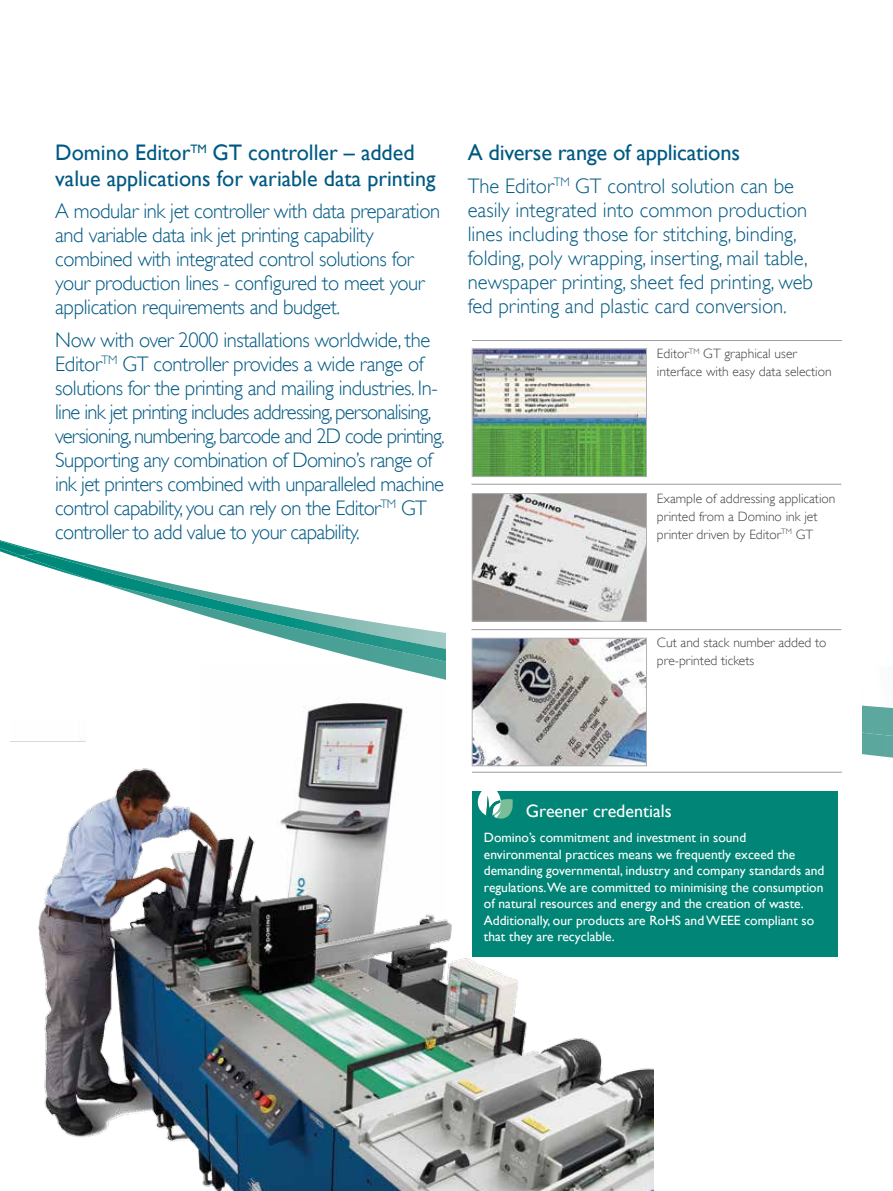
<style>
.page{position:relative;width:893px;height:1191px;background:#fff}
.page>*{position:absolute;margin:0;border:0;box-sizing:border-box;transform-origin:0 0}
.t1{font:22.5px/25.5px "Gill Sans";color:#005983}
.t2{font:300 21px/24px "Gill Sans";letter-spacing:-.02em;color:#005983}
.t3{font:300 21px/24px "Gill Sans";color:#005983}
.t4{font:18px "Gill Sans";color:#fff}
.t5{font:13.5px/16.5px "Gill Sans";color:#fff}
.t6{font:300 13.5px/18px "Gill Sans";color:#414042}
</style>
<div class="page">
<img style="left:0;top:541px;width:41px;height:15px">
<img style="left:21px;top:553px;width:872px;height:183px">
<div style="left:446px;top:563px;width:416px;height:628px;background:#fff"></div>
<hr style="left:471px;top:484px;width:370px;height:1px;background:#000">
<hr style="left:471px;top:629px;width:370px;height:1px;background:#000">
<img style="left:474px;top:351px;width:171px;height:124px">
<div style="left:472px;top:349px;width:175px;height:128px;border:1px solid #afb1b4"></div>
<img style="left:474px;top:495px;width:171px;height:124px">
<div style="left:472px;top:493px;width:175px;height:128px;border:1px solid #afb1b4"></div>
<img style="left:474px;top:640px;width:171px;height:79px">
<div style="left:472px;top:638px;width:175px;height:128px;border:1px solid #afb1b4"></div>
<hr style="left:472px;top:340px;width:370px;height:1px;background:#000">
<hr style="left:472px;top:772px;width:370px;height:1px;background:#000">
<img style="left:11px;top:719px;width:643px;height:472px">
<div style="left:472px;top:790px;width:366px;height:166px;background:#008576"></div>
<svg style="left:478px;top:783px;width:37px;height:36px"></svg>
<p class="t1" style="left:55px;top:140px;width:382px">Domino Editor<sup>TM</sup> GT controller – added value applications for variable data printing</p>
<p class="t2" style="left:55px;top:199px;width:386px">A modular ink jet controller with data preparation and variable data ink jet printing capability combined with integrated control solutions for your production lines - configured to meet your application requirements and budget.</p>
<p class="t2" style="left:55px;top:328px;width:391px">Now with over 2000 installations worldwide, the Editor<sup>TM</sup> GT controller provides a wide range of solutions for the printing and mailing industries. In&shy;line ink jet printing includes addressing, personalising, versioning, numbering, barcode and 2D code printing.<br>Supporting any combination of Domino’s range of ink jet printers combined with unparalleled machine control capability, you can rely on the Editor<sup>TM</sup> GT controller to add value to your capability.</p>
<p class="t1" style="left:468px;top:140px;width:274px">A diverse range of applications</p>
<p class="t3" style="left:468px;top:174px;width:347px">The Editor<sup>TM</sup> GT control solution can be easily integrated into common production lines including those for stitching, binding, folding, poly wrapping, inserting, mail table, newspaper printing, sheet fed printing, web fed printing and plastic card conversion.</p>
<p class="t6" style="left:657px;top:344px;width:176px">Editor<sup>TM</sup> GT graphical user interface with easy data selection</p>
<p class="t6" style="left:657px;top:489px;width:180px">Example of addressing application printed from a Domino ink jet printer driven by Editor<sup>TM</sup> GT</p>
<p class="t6" style="left:657px;top:634px;width:171px">Cut and stack number added to pre-printed tickets</p>
<p class="t4" style="left:526px;top:800px;width:147px">Greener credentials</p>
<p class="t5" style="left:484px;top:829px;width:342px">Domino’s commitment and investment in sound environmental practices means we frequently exceed the demanding governmental, industry and company standards and regulations.We are committed to minimising the consumption of natural resources and energy and the creation of waste.<br>Additionally, our products are RoHS and WEEE compliant so that they are recyclable.</p>
</div>
